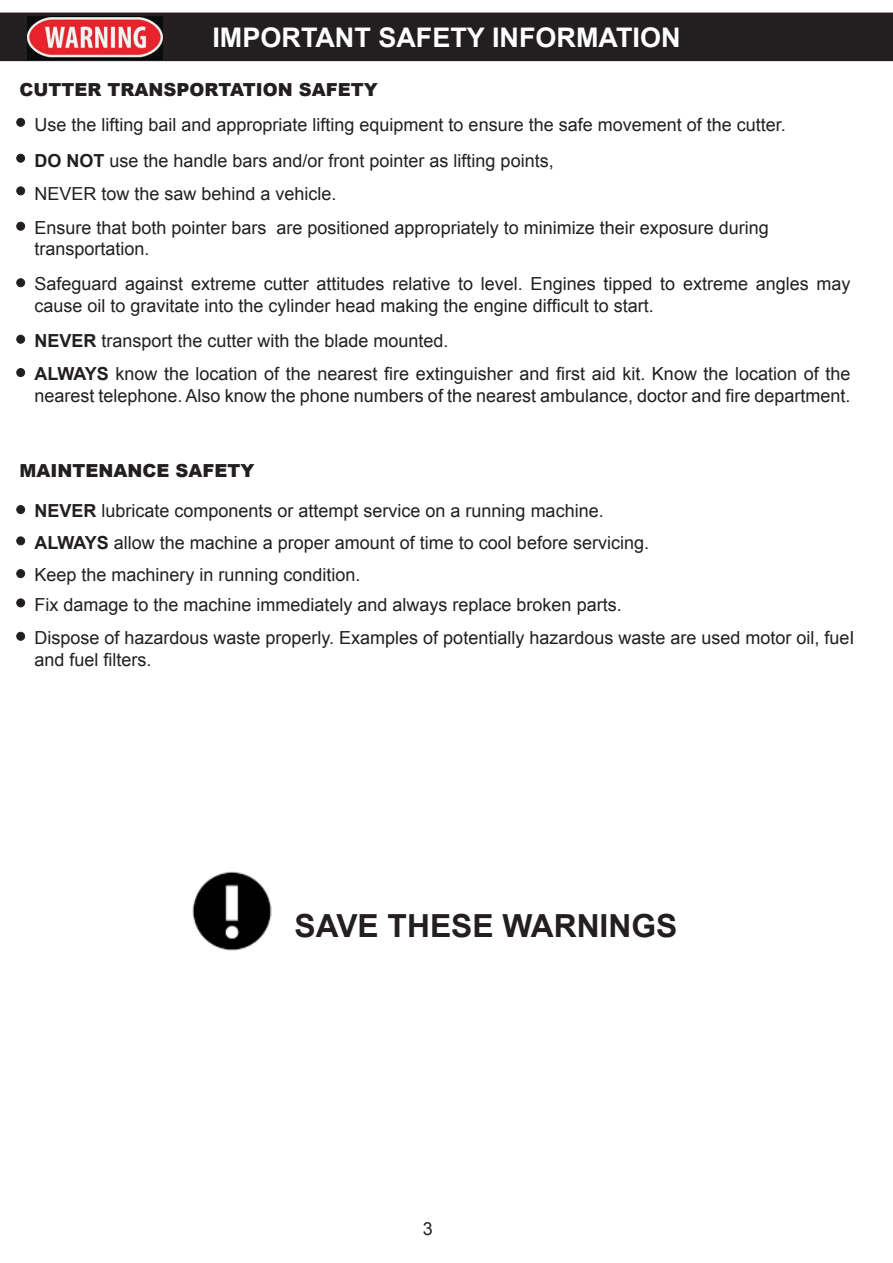
<style>
.page{position:relative;width:893px;height:1263px;background:#fff}
.page>*{position:absolute;margin:0;border:0;box-sizing:border-box;transform-origin:0 0}
.t1{font:700 31.8px "Arial";color:#231f20}
.t2{font:700 27px "Arial";color:#fff}
.t3{font:18px/35px "Arial";color:#231f20}
.t4{font:900 18px "Arial";color:#231f20}
.s1{font-weight:700}
</style>
<div class="page">
<div style="left:0;top:13px;width:893px;height:48px;background:#231f20"></div>
<img style="left:27px;top:17px;width:136px;height:42px">
<div style="left:17px;top:118px;width:8px;height:8px;background:#231f20;border-radius:50%"></div>
<div style="left:16px;top:118px;width:9px;height:9px;border:1px solid #231f20;border-radius:50%"></div>
<div style="left:17px;top:154px;width:8px;height:8px;background:#231f20;border-radius:50%"></div>
<div style="left:16px;top:154px;width:9px;height:9px;border:1px solid #231f20;border-radius:50%"></div>
<div style="left:17px;top:187px;width:8px;height:8px;background:#231f20;border-radius:50%"></div>
<div style="left:16px;top:186px;width:9px;height:9px;border:1px solid #231f20;border-radius:50%"></div>
<div style="left:17px;top:222px;width:8px;height:8px;background:#231f20;border-radius:50%"></div>
<div style="left:16px;top:222px;width:9px;height:9px;border:1px solid #231f20;border-radius:50%"></div>
<div style="left:17px;top:279px;width:8px;height:8px;background:#231f20;border-radius:50%"></div>
<div style="left:16px;top:278px;width:9px;height:9px;border:1px solid #231f20;border-radius:50%"></div>
<div style="left:17px;top:335px;width:8px;height:8px;background:#231f20;border-radius:50%"></div>
<div style="left:16px;top:335px;width:9px;height:9px;border:1px solid #231f20;border-radius:50%"></div>
<div style="left:17px;top:368px;width:8px;height:9px;background:#231f20;border-radius:50%"></div>
<div style="left:16px;top:368px;width:9px;height:9px;border:1px solid #231f20;border-radius:50%"></div>
<div style="left:17px;top:506px;width:8px;height:8px;background:#231f20;border-radius:50%"></div>
<div style="left:16px;top:505px;width:9px;height:9px;border:1px solid #231f20;border-radius:50%"></div>
<div style="left:17px;top:537px;width:8px;height:8px;background:#231f20;border-radius:50%"></div>
<div style="left:16px;top:536px;width:9px;height:9px;border:1px solid #231f20;border-radius:50%"></div>
<div style="left:17px;top:570px;width:8px;height:8px;background:#231f20;border-radius:50%"></div>
<div style="left:16px;top:569px;width:9px;height:9px;border:1px solid #231f20;border-radius:50%"></div>
<div style="left:17px;top:599px;width:8px;height:8px;background:#231f20;border-radius:50%"></div>
<div style="left:16px;top:598px;width:9px;height:9px;border:1px solid #231f20;border-radius:50%"></div>
<div style="left:17px;top:632px;width:8px;height:8px;background:#231f20;border-radius:50%"></div>
<div style="left:16px;top:632px;width:9px;height:9px;border:1px solid #231f20;border-radius:50%"></div>
<img style="left:192px;top:871px;width:80px;height:80px">
<h2 class="t2" style="left:212px;top:19px;width:469px">IMPORTANT SAFETY INFORMATION</h2>
<p class="t4" style="left:20px;top:77px;width:360px">CUTTER TRANSPORTATION SAFETY</p>
<p class="t3" style="left:34px;top:107px;width:753px;line-height:35.8px">Use the lifting bail and appropriate lifting equipment to ensure the safe movement of the cutter.<br><span class="s1">DO NOT</span> use the handle bars and/or front pointer as lifting points,</p>
<p class="t3" style="left:34px;top:176px;width:736px;line-height:34.3px">NEVER tow the saw behind a vehicle.<br>Ensure that both pointer bars are positioned appropriately to minimize their exposure during</p>
<p class="t3" style="left:34px;top:232px;width:818px">transportation.<br>Safeguard against extreme cutter attitudes relative to level. Engines tipped to extreme angles may</p>
<p class="t3" style="left:34px;top:288px;width:621px">cause oil to gravitate into the cylinder head making the engine difficult to start.<br><span class="s1">NEVER</span> transport the cutter with the blade mounted.</p>
<p class="t3" style="left:34px;top:363px;width:818px;line-height:21.6px"><span class="s1">ALWAYS</span> know the location of the nearest fire extinguisher and first aid kit. Know the location of the nearest telephone. Also know the phone numbers of the nearest ambulance, doctor and fire department.</p>
<p class="t4" style="left:20px;top:457px;width:236px">MAINTENANCE SAFETY</p>
<p class="t3" style="left:34px;top:494px;width:571px"><span class="s1">NEVER</span> lubricate components or attempt service on a running machine.</p>
<p class="t3" style="left:34px;top:526px;width:616px;line-height:32.7px"><span class="s1">ALWAYS</span> allow the machine a proper amount of time to cool before servicing.<br>Keep the machinery in running condition.</p>
<p class="t3" style="left:34px;top:588px;width:822px;line-height:33.5px">Fix damage to the machine immediately and always replace broken parts.<br>Dispose of hazardous waste properly. Examples of potentially hazardous waste are used motor oil, fueI</p>
<p class="t3" style="left:34px;top:642px;width:119px">and fuel filters.</p>
<h1 class="t1" style="left:295px;top:904px;width:384px">SAVE THESE WARNINGS</h1>
<p class="t3" style="left:423px;top:1211px;width:12px">3</p>
</div>
